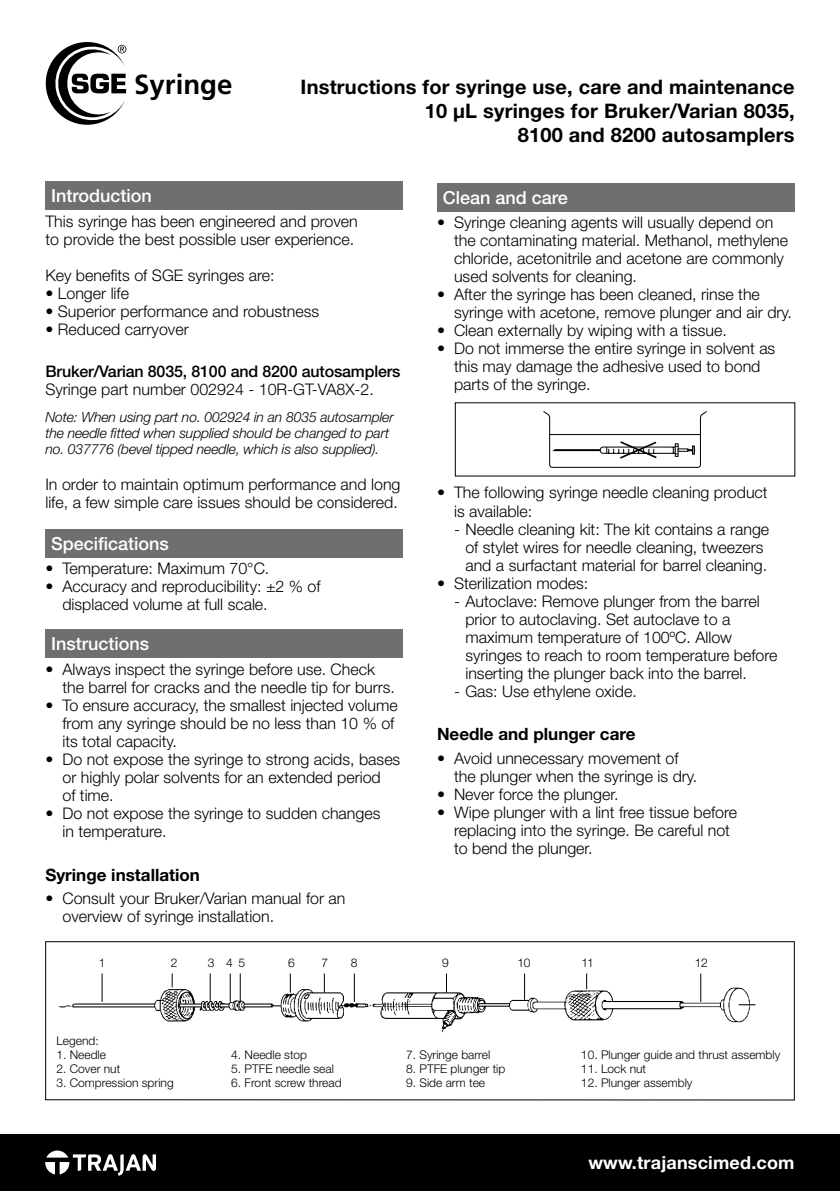
<style>
.page{position:relative;width:840px;height:1191px;background:#fff}
.page>*{position:absolute;margin:0;border:0;box-sizing:border-box;transform-origin:0 0}
.SGE_Product_Title{font:700 27.6px "Frutiger";color:#000}
.Black_Product_Headin{font:700 20px/24px "Helvetica Neue LT Std";letter-spacing:.01em;color:#000;text-align:right}
.Grey_Bar_Headings{font:500 18px "Helvetica Neue LT Std";color:#fff}
.www_trajanscimed_com{font:700 18px "Helvetica Neue LT Std";letter-spacing:.01em;color:#fff}
.Heading_Text{font:700 17px "Helvetica Neue LT Std";color:#000}
.Text{font:300 16px/18px "Helvetica Neue LT Std";color:#000}
.Subheading_Text{font:500 16px "Helvetica Neue LT Std";letter-spacing:-.01em;color:#000}
.Note{font:italic 300 14px/16px "Helvetica Neue LT Std";letter-spacing:-.01em;color:#000}
.Legend_Text{font:300 12px "Helvetica Neue LT Std";color:#000}
</style>
<div class="page">
<div style="left:45px;top:181px;width:358px;height:29px;background:#706f6f"></div>
<div style="left:45px;top:529px;width:358px;height:28px;background:#706f6f"></div>
<div style="left:437px;top:183px;width:357px;height:28px;background:#706f6f"></div>
<div style="left:45px;top:629px;width:358px;height:29px;background:#706f6f"></div>
<svg style="left:543px;top:411px;width:163px;height:57px"></svg>
<div style="left:45px;top:941px;width:749px;height:159px;border:1px solid #000"></div>
<img style="left:58px;top:973px;width:698px;height:60px">
<svg style="left:101px;top:973px;width:1px;height:29px"></svg>
<svg style="left:171px;top:973px;width:1px;height:14px"></svg>
<svg style="left:209px;top:973px;width:1px;height:29px"></svg>
<svg style="left:229px;top:973px;width:1px;height:29px"></svg>
<svg style="left:239px;top:973px;width:1px;height:29px"></svg>
<svg style="left:289px;top:973px;width:1px;height:19px"></svg>
<svg style="left:323px;top:973px;width:1px;height:19px"></svg>
<svg style="left:353px;top:973px;width:1px;height:29px"></svg>
<svg style="left:445px;top:973px;width:1px;height:19px"></svg>
<svg style="left:523px;top:973px;width:1px;height:26px"></svg>
<svg style="left:585px;top:973px;width:1px;height:16px"></svg>
<svg style="left:699px;top:973px;width:1px;height:29px"></svg>
<svg style="left:45px;top:42px;width:81px;height:83px"></svg>
<div style="left:0;top:1134px;width:839px;height:57px;background:#000"></div>
<svg style="left:45px;top:1150px;width:111px;height:25px"></svg>
<p class="SGE_Product_Title" style="left:134px;top:68px;width:100px">Syringe</p>
<p class="Black_Product_Headin" style="left:300px;top:74px;width:495px">Instructions for syringe use, care and maintenance</p>
<p class="Black_Product_Headin" style="left:424px;top:98px;width:371px">10 µL syringes for Bruker/Varian 8035,<br>8100 and 8200 autosamplers</p>
<p class="Grey_Bar_Headings" style="left:51px;top:185px;width:102px">Introduction</p>
<p class="Text" style="left:45px;top:212px;width:314px">This syringe has been engineered and proven to provide the best possible user experience.</p>
<p class="Text" style="left:45px;top:266px;width:231px">Key benefits of SGE syringes are:</p>
<p class="Text" style="left:45px;top:284px;width:85px">• Longer life</p>
<p class="Text" style="left:45px;top:302px;width:275px">• Superior performance and robustness</p>
<p class="Text" style="left:45px;top:320px;width:145px">• Reduced carryover</p>
<p class="Subheading_Text" style="left:45px;top:361px;width:356px">Bruker/Varian 8035, 8100 and 8200 autosamplers</p>
<p class="Text" style="left:45px;top:379px;width:330px">Syringe part number 002924 - 10R-GT-VA8X-2.</p>
<p class="Note" style="left:45px;top:409px;width:350px">Note: When using part no. 002924 in an 8035 autosampler the needle fitted when supplied should be changed to part no. 037776 (bevel tipped needle, which is also supplied).</p>
<p class="Text" style="left:45px;top:475px;width:356px">In order to maintain optimum performance and long life, a few simple care issues should be considered.</p>
<p class="Grey_Bar_Headings" style="left:51px;top:532px;width:119px">Specifications</p>
<p class="Text" style="left:45px;top:559px;width:225px">• Temperature: Maximum 70°C.</p>
<p class="Text" style="left:62px;top:577px;width:259px;text-indent:-17px">• Accuracy and reproducibility: ±2 % of displaced volume at full scale.</p>
<p class="Grey_Bar_Headings" style="left:51px;top:633px;width:100px">Instructions</p>
<p class="Text" style="left:62px;top:660px;width:334px;text-indent:-17px">• Always inspect the syringe before use. Check the barrel for cracks and the needle tip for burrs.</p>
<p class="Text" style="left:62px;top:696px;width:336px;text-indent:-17px">• To ensure accuracy, the smallest injected volume from any syringe should be no less than 10 % of its total capacity.</p>
<p class="Text" style="left:62px;top:750px;width:339px;text-indent:-17px">• Do not expose the syringe to strong acids, bases or highly polar solvents for an extended period<br>of time.</p>
<p class="Text" style="left:62px;top:804px;width:319px;text-indent:-17px">• Do not expose the syringe to sudden changes in temperature.</p>
<p class="Heading_Text" style="left:45px;top:864px;width:156px">Syringe installation</p>
<p class="Text" style="left:62px;top:889px;width:284px;text-indent:-17px">• Consult your Bruker/Varian manual for an overview of syringe installation.</p>
<p class="Grey_Bar_Headings" style="left:442px;top:186px;width:127px">Clean and care</p>
<p class="Text" style="left:454px;top:213px;width:335px;text-indent:-17px">• Syringe cleaning agents will usually depend on the contaminating material. Methanol, methylene chloride, acetonitrile and acetone are commonly used solvents for cleaning.</p>
<p class="Text" style="left:454px;top:285px;width:339px;text-indent:-17px">• After the syringe has been cleaned, rinse the syringe with acetone, remove plunger and air dry.</p>
<p class="Text" style="left:437px;top:321px;width:291px">• Clean externally by wiping with a tissue.</p>
<p class="Text" style="left:454px;top:339px;width:322px;text-indent:-17px">• Do not immerse the entire syringe in solvent as this may damage the adhesive used to bond parts of the syringe.</p>
<p class="Text" style="left:454px;top:483px;width:315px;text-indent:-17px">• The following syringe needle cleaning product is available:</p>
<p class="Text" style="left:454px;top:519px;width:316px;text-align:center">- Needle cleaning kit: The kit contains a range of stylet wires for needle cleaning, tweezers and a surfactant material for barrel cleaning.</p>
<p class="Text" style="left:437px;top:573px;width:153px">• Sterilization modes:</p>
<p class="Text" style="left:465px;top:591px;width:313px;text-indent:-11px">- Autoclave: Remove plunger from the barrel prior to autoclaving. Set autoclave to a maximum temperature of 100ºC. Allow syringes to reach to room temperature before inserting the plunger back into the barrel.</p>
<p class="Text" style="left:454px;top:681px;width:184px">- Gas: Use ethylene oxide.</p>
<p class="Heading_Text" style="left:437px;top:723px;width:200px">Needle and plunger care</p>
<p class="Text" style="left:454px;top:749px;width:245px;text-indent:-17px">• Avoid unnecessary movement of the plunger when the syringe is dry.</p>
<p class="Text" style="left:437px;top:785px;width:183px">• Never force the plunger.</p>
<p class="Text" style="left:454px;top:803px;width:284px;text-indent:-17px">• Wipe plunger with a lint free tissue before replacing into the syringe. Be careful not to bend the plunger.</p>
<p class="Legend_Text" style="left:99px;top:955px;width:8px">1</p>
<p class="Legend_Text" style="left:171px;top:955px;width:8px">2</p>
<p class="Legend_Text" style="left:207px;top:955px;width:8px">3</p>
<p class="Legend_Text" style="left:226px;top:955px;width:8px">4</p>
<p class="Legend_Text" style="left:238px;top:955px;width:8px">5</p>
<p class="Legend_Text" style="left:288px;top:955px;width:8px">6</p>
<p class="Legend_Text" style="left:321px;top:955px;width:8px">7</p>
<p class="Legend_Text" style="left:350px;top:955px;width:8px">8</p>
<p class="Legend_Text" style="left:442px;top:955px;width:8px">9</p>
<p class="Legend_Text" style="left:517px;top:955px;width:14px">10</p>
<p class="Legend_Text" style="left:581px;top:955px;width:14px">11</p>
<p class="Legend_Text" style="left:694px;top:955px;width:14px">12</p>
<p class="Legend_Text" style="left:56px;top:1033px;width:44px">Legend:</p>
<p class="Legend_Text" style="left:56px;top:1047px;width:51px">1. Needle</p>
<p class="Legend_Text" style="left:56px;top:1061px;width:65px">2. Cover nut</p>
<p class="Legend_Text" style="left:56px;top:1075px;width:119px">3. Compression spring</p>
<p class="Legend_Text" style="left:231px;top:1047px;width:77px">4. Needle stop</p>
<p class="Legend_Text" style="left:231px;top:1061px;width:104px">5. PTFE needle seal</p>
<p class="Legend_Text" style="left:231px;top:1075px;width:112px">6. Front screw thread</p>
<p class="Legend_Text" style="left:406px;top:1047px;width:86px">7. Syringe barrel</p>
<p class="Legend_Text" style="left:406px;top:1061px;width:101px">8. PTFE plunger tip</p>
<p class="Legend_Text" style="left:406px;top:1075px;width:80px">9. Side arm tee</p>
<p class="Legend_Text" style="left:580px;top:1047px;width:201px">10. Plunger guide and thrust assembly</p>
<p class="Legend_Text" style="left:580px;top:1061px;width:67px">11. Lock nut</p>
<p class="Legend_Text" style="left:580px;top:1075px;width:113px">12. Plunger assembly</p>
<p class="www_trajanscimed_com" style="left:588px;top:1151px;width:207px">www.trajanscimed.com</p>
</div>
